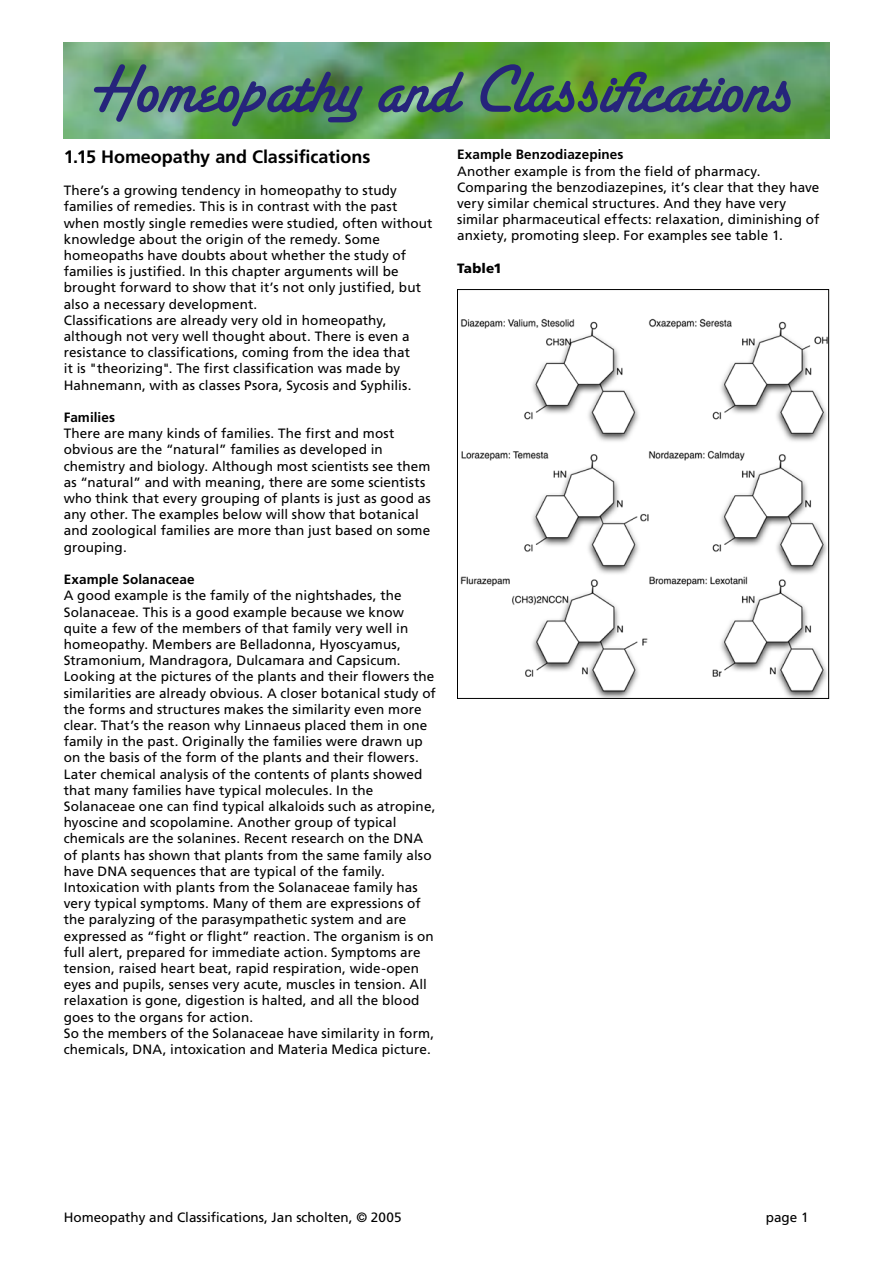
<style>
.page{position:relative;width:893px;height:1263px;background:#fff}
.page>*{position:absolute;margin:0;border:0;box-sizing:border-box;transform-origin:0 0}
.t1{font:72px "Santa Fe Let Plain";color:#26247b}
.t2{font:700 18px "Frutiger";letter-spacing:-.005em;color:#000}
.t3{font:13.5px/16.2px "Frutiger";letter-spacing:.01em;color:#000}
.t4{font:700 13.5px "Frutiger";letter-spacing:.01em;color:#000}
.t5{font:900 13.5px "Frutiger";letter-spacing:.005em;color:#000}
</style>
<div class="page">
<img style="left:460px;top:318px;width:367px;height:379px">
<div style="left:457px;top:289px;width:372px;height:410px;border:1px solid #000"></div>
<img style="left:64px;top:43px;width:765px;height:96px">
<h1 class="t1" style="left:88px;top:64px;width:706px">Homeopathy and Classifications</h1>
<h2 class="t2" style="left:64px;top:146px;width:308px">1.15 Homeopathy and Classifications</h2>
<p class="t3" style="left:64px;top:182px;width:370px">There’s a growing tendency in homeopathy to study families of remedies. This is in contrast with the past when mostly single remedies were studied, often without knowledge about the origin of the remedy. Some homeopaths have doubts about whether the study of families is justified. In this chapter arguments will be brought forward to show that it’s not only justified, but also a necessary development.<br>Classifications are already very old in homeopathy, although not very well thought about. There is even a resistance to classifications, coming from the idea that<br>it is "theorizing". The first classification was made by Hahnemann, with as classes Psora, Sycosis and Syphilis.</p>
<p class="t4" style="left:64px;top:409px;width:53px">Families</p>
<p class="t3" style="left:64px;top:425px;width:368px">There are many kinds of families. The first and most obvious are the “natural” families as developed in chemistry and biology. Although most scientists see them as “natural” and with meaning, there are some scientists who think that every grouping of plants is just as good as any other. The examples below will show that botanical and zoological families are more than just based on some grouping.</p>
<p class="t4" style="left:64px;top:571px;width:132px">Example Solanaceae</p>
<p class="t3" style="left:64px;top:587px;width:374px">A good example is the family of the nightshades, the Solanaceae. This is a good example because we know quite a few of the members of that family very well in homeopathy. Members are Belladonna, Hyoscyamus, Stramonium, Mandragora, Dulcamara and Capsicum.<br>Looking at the pictures of the plants and their flowers the similarities are already obvious. A closer botanical study of the forms and structures makes the similarity even more clear. That’s the reason why Linnaeus placed them in one family in the past. Originally the families were drawn up on the basis of the form of the plants and their flowers.<br>Later chemical analysis of the contents of plants showed that many families have typical molecules. In the Solanaceae one can find typical alkaloids such as atropine, hyoscine and scopolamine. Another group of typical chemicals are the solanines. Recent research on the DNA of plants has shown that plants from the same family also have DNA sequences that are typical of the family.<br>Intoxication with plants from the Solanaceae family has very typical symptoms. Many of them are expressions of the paralyzing of the parasympathetic system and are expressed as “fight or flight” reaction. The organism is on full alert, prepared for immediate action. Symptoms are tension, raised heart beat, rapid respiration, wide-open eyes and pupils, senses very acute, muscles in tension. All relaxation is gone, digestion is halted, and all the blood goes to the organs for action.<br>So the members of the Solanaceae have similarity in form, chemicals, DNA, intoxication and Materia Medica picture.</p>
<p class="t4" style="left:457px;top:147px;width:168px">Example Benzodiazepines</p>
<p class="t3" style="left:457px;top:163px;width:364px">Another example is from the field of pharmacy.<br>Comparing the benzodiazepines, it’s clear that they have very similar chemical structures. And they have very similar pharmaceutical effects: relaxation, diminishing of anxiety, promoting sleep. For examples see table 1 .</p>
<p class="t5" style="left:457px;top:260px;width:46px">Table1</p>
<p class="t3" style="left:64px;top:1209px;width:339px">Homeopathy and Classifications, Jan scholten, © 2005</p>
<p class="t3" style="left:766px;top:1209px;width:33px">page</p>
</div>
